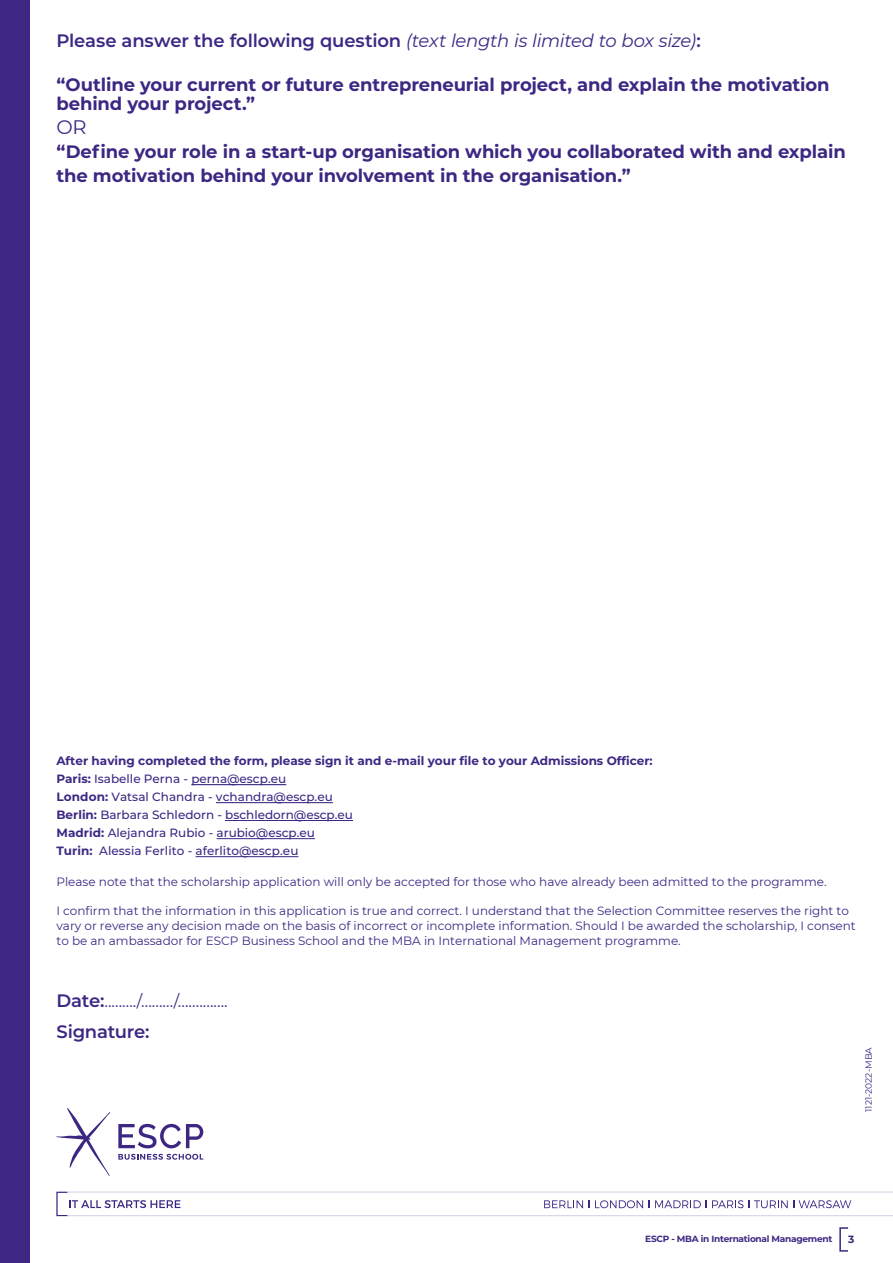
<style>
.page{position:relative;width:893px;height:1263px;background:#fff}
.page>*{position:absolute;margin:0;border:0;box-sizing:border-box;transform-origin:0 0}
.t1{font:19.5px "Montserrat";color:#3d2783}
.t2{font:700 18px/19.5px "Montserrat";letter-spacing:-.01em;color:#3d2783}
.t3{font:600 18px "Montserrat";letter-spacing:-.01em;color:#3d2783}
.t4{font:16.5px "Montserrat";color:#3d2783}
.t5{font:12px/15px "Montserrat";color:#3d2783}
.t6{font:500 12px/17.9px "Montserrat";color:#3d2783}
.t7{font:700 10.5px "Montserrat";color:#3d2783}
.t8{font:700 9px "Montserrat";letter-spacing:-.03em;color:#3d2783}
.t9{font:9px "Montserrat";color:#3d2783}
.s1{font-weight:400;font-style:italic}
.s2{font-weight:700}
.s3{font-weight:600;font-size:18px}
</style>
<div class="page">
<div style="left:839px;top:1227px;width:10px;height:24px;border:2px solid #3d2783"></div>
<div style="left:0;top:0;width:30px;height:1263px;background:#3d2783"></div>
<hr style="left:196px;top:856px;width:102px;height:1px;background:#3d2783">
<hr style="left:217px;top:838px;width:98px;height:1px;background:#3d2783">
<hr style="left:225px;top:820px;width:128px;height:1px;background:#3d2783">
<hr style="left:216px;top:802px;width:117px;height:1px;background:#3d2783">
<hr style="left:191px;top:784px;width:95px;height:1px;background:#3d2783">
<svg style="left:56px;top:1192px;width:837px;height:24px"></svg>
<svg style="left:56px;top:1108px;width:54px;height:68px"></svg>
<svg style="left:118px;top:1124px;width:85px;height:24px"></svg>
<svg style="left:118px;top:1154px;width:85px;height:6px"></svg>
<h2 class="t3" style="left:56px;top:28px;width:646px">Please answer the following question <span class="s1">(text length is limited to box size)</span>:</h2>
<h2 class="t2" style="left:56px;top:74px;width:775px">“Outline your current or future entrepreneurial project, and explain the motivation behind your project.”</h2>
<h1 class="t1" style="left:56px;top:114px;width:32px">OR</h1>
<h2 class="t2" style="left:56px;top:139px;width:791px;line-height:24px">“Define your role in a start-up organisation which you collaborated with and explain the motivation behind your involvement in the organisation.”</h2>
<p class="t6" style="left:56px;top:751px;width:598px"><span class="s2">After having completed the form, please sign it and e-mail your file to your Admissions Officer:<br>Paris:</span> Isabelle Perna - perna@escp.eu<br><span class="s2">London:</span> Vatsal Chandra - vchandra@escp.eu<br><span class="s2">Berlin:</span> Barbara Schledorn - bschledorn@escp.eu<br><span class="s2">Madrid:</span> Alejandra Rubio - arubio@escp.eu<br><span class="s2">Turin:</span> Alessia Ferlito - aferlito@escp.eu</p>
<p class="t5" style="left:56px;top:874px;width:772px">Please note that the scholarship application will only be accepted for those who have already been admitted to the programme.</p>
<p class="t5" style="left:56px;top:902px;width:801px">I confirm that the information in this application is true and correct. I understand that the Selection Committee reserves the right to vary or reverse any decision made on the basis of incorrect or incomplete information. Should I be awarded the scholarship, I consent to be an ambassador for ESCP Business School and the MBA in International Management programme.</p>
<h3 class="t4" style="left:56px;top:990px;width:173px"><span class="s3">Date:</span>........./........./..............</h3>
<h2 class="t3" style="left:56px;top:1019px;width:95px">Signature:</h2>
<p class="t9" style="left:862px;top:1112px;width:66px;rotate:-90deg">1121-2022-MBA</p>
<p class="t8" style="left:645px;top:1232px;width:189px">ESCP - MBA in International Management</p>
<p class="t7" style="left:848px;top:1232px;width:8px">3</p>
</div>
